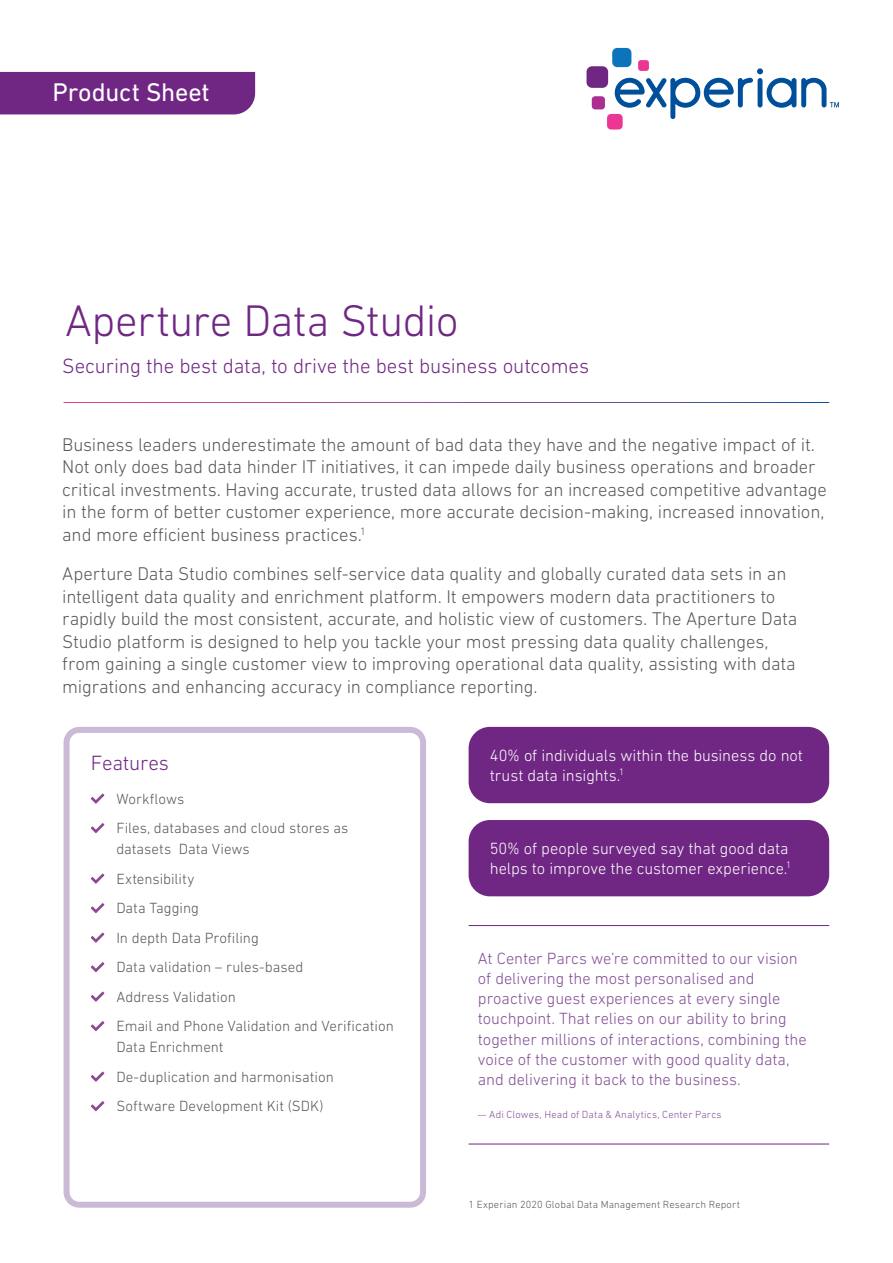
<style>
.page{position:relative;width:893px;height:1263px;background:#fff}
.page>*{position:absolute;margin:0;border:0;box-sizing:border-box;transform-origin:0 0}
.Head_30pt{font:300 45px "DIN Next W1 G";letter-spacing:-.015em;color:#702784}
.Intro{font:26.1px "DIN Next W1 G";letter-spacing:-.005em;color:#fff}
.Head_30pt-2{font:300 21px "DIN Next W1 G";letter-spacing:-.005em;color:#702784}
._14pt_sub_heads{font:300 21px "DIN Next W1 G";letter-spacing:-.01em;color:#702784}
.Body_copy_10_14{font:300 18.75px/22.5px "DIN Next W1 G";letter-spacing:-.01em;color:#58595b}
.Feature_bullets{font:300 16.5px/20.2px "DIN Next W1 G";letter-spacing:-.005em;color:#834f96}
.Feature_bullets-2{font:300 16.5px/20.2px "DIN Next W1 G";letter-spacing:-.005em;color:#fff}
.Body_copy_10_14-2{font:300 15px/21px "DIN Next W1 G";color:#58595b}
.Feature_bullets-3{font:300 10.5px "DIN Next W1 G";letter-spacing:.015em;color:#58595b}
.Feature_bullets-4{font:300 10.5px "DIN Next W1 G";letter-spacing:.015em;color:#834f96}
</style>
<div class="page">
<div style="left:612px;top:48px;width:19px;height:19px;background:#0b74bb;border-radius:5px"></div>
<div style="left:586px;top:66px;width:22px;height:22px;background:#702784;border-radius:6px"></div>
<div style="left:592px;top:96px;width:13px;height:13px;background:#ad2e91;border-radius:3px"></div>
<div style="left:607px;top:114px;width:16px;height:16px;background:#ed3694;border-radius:4px"></div>
<div style="left:638px;top:60px;width:11px;height:11px;background:#ed3694;border-radius:3px"></div>
<svg style="left:615px;top:68px;width:224px;height:51px"></svg>
<div style="left:0;top:72px;width:255px;height:42px;background:#702784"></div>
<svg style="left:91px;top:793px;width:13px;height:11px"></svg>
<svg style="left:91px;top:823px;width:13px;height:10px"></svg>
<svg style="left:91px;top:873px;width:13px;height:11px"></svg>
<svg style="left:91px;top:903px;width:13px;height:10px"></svg>
<svg style="left:91px;top:932px;width:13px;height:11px"></svg>
<svg style="left:91px;top:962px;width:13px;height:10px"></svg>
<svg style="left:91px;top:992px;width:13px;height:10px"></svg>
<svg style="left:91px;top:1021px;width:13px;height:10px"></svg>
<svg style="left:91px;top:1072px;width:13px;height:10px"></svg>
<svg style="left:91px;top:1101px;width:13px;height:10px"></svg>
<div style="left:64px;top:727px;width:362px;height:481px;border:6px solid #cbbad6;border-radius:13px"></div>
<div style="left:469px;top:727px;width:360px;height:76px;background:#702784;border-radius:21px"></div>
<div style="left:469px;top:820px;width:360px;height:76px;background:#702784;border-radius:21px"></div>
<hr style="left:469px;top:925px;width:360px;height:1px;background:#702784">
<hr style="left:469px;top:1144px;width:360px;height:1px;background:#702784">
<p class="Intro" style="left:52px;top:78px;width:159px">Product Sheet</p>
<p class="Head_30pt" style="left:65px;top:295px;width:395px">Aperture Data Studio</p>
<p class="Head_30pt-2" style="left:62px;top:354px;width:528px">Securing the best data, to drive the best business outcomes</p>
<p class="Body_copy_10_14" style="left:62px;top:433px;width:766px">Business leaders underestimate the amount of bad data they have and the negative impact of it.<br>Not only does bad data hinder IT initiatives, it can impede daily business operations and broader critical investments. Having accurate, trusted data allows for an increased competitive advantage in the form of better customer experience, more accurate decision-making, increased innovation, and more efficient business practices.<sup>1</sup></p>
<p class="Body_copy_10_14" style="left:62px;top:562px;width:737px">Aperture Data Studio combines self-service data quality and globally curated data sets in an intelligent data quality and enrichment platform. It empowers modern data practitioners to rapidly build the most consistent, accurate, and holistic view of customers. The Aperture Data Studio platform is designed to help you tackle your most pressing data quality challenges, from gaining a single customer view to improving operational data quality, assisting with data migrations and enhancing accuracy in compliance reporting.</p>
<p class="_14pt_sub_heads" style="left:91px;top:751px;width:80px">Features</p>
<p class="Body_copy_10_14-2" style="left:116px;top:788px;width:69px">Workflows</p>
<p class="Body_copy_10_14-2" style="left:116px;top:817px;width:234px">Files, databases and cloud stores as datasets Data Views</p>
<p class="Body_copy_10_14-2" style="left:116px;top:868px;width:80px">Extensibility</p>
<p class="Body_copy_10_14-2" style="left:116px;top:897px;width:84px">Data Tagging</p>
<p class="Body_copy_10_14-2" style="left:116px;top:927px;width:144px">In depth Data Profiling</p>
<p class="Body_copy_10_14-2" style="left:116px;top:956px;width:189px">Data validation – rules-based</p>
<p class="Body_copy_10_14-2" style="left:116px;top:986px;width:121px">Address Validation</p>
<p class="Body_copy_10_14-2" style="left:116px;top:1015px;width:279px">Email and Phone Validation and Verification<br>Data Enrichment</p>
<p class="Body_copy_10_14-2" style="left:116px;top:1066px;width:219px">De-duplication and harmonisation</p>
<p class="Body_copy_10_14-2" style="left:116px;top:1095px;width:209px">Software Development Kit (SDK)</p>
<p class="Feature_bullets-2" style="left:490px;top:745px;width:315px">40% of individuals within the business do not trust data insights.<sup>1</sup></p>
<p class="Feature_bullets-2" style="left:490px;top:838px;width:303px">50% of people surveyed say that good data helps to improve the customer experience.<sup>1</sup></p>
<p class="Feature_bullets" style="left:478px;top:948px;width:330px">At Center Parcs we’re committed to our vision of delivering the most personalised and proactive guest experiences at every single touchpoint. That relies on our ability to bring together millions of interactions, combining the voice of the customer with good quality data, and delivering it back to the business.</p>
<p class="Feature_bullets-4" style="left:478px;top:1108px;width:245px">— Adi Clowes, Head of Data &amp; Analytics, Center Parcs</p>
<p class="Feature_bullets-3" style="left:469px;top:1198px;width:273px">1 Experian 2020 Global Data Management Research Report</p>
</div>
